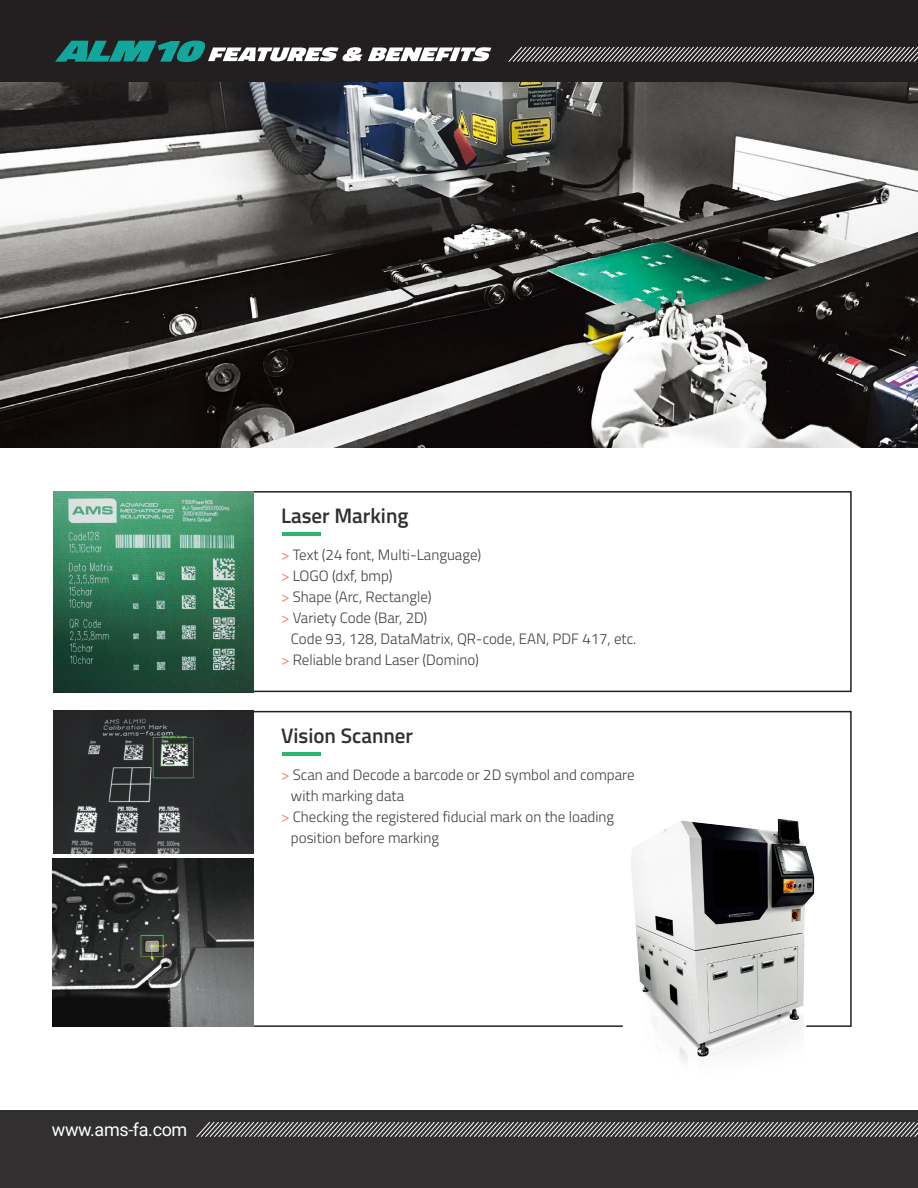
<style>
.page{position:relative;width:918px;height:1188px;background:#fff}
.page>*{position:absolute;margin:0;border:0;box-sizing:border-box;transform-origin:0 0}
.t1{font:600 21px "Titillium Web";color:#312f30}
.t2{font:18px "Roboto";letter-spacing:-.02em;color:#fff}
.t3{font:300 15px "Titillium Web";color:#3e3e3f}
.s1{color:#f26a4d}
</style>
<div class="page">
<img style="left:0;top:82px;width:918px;height:365px">
<div style="left:0;top:0;width:918px;height:82px;background:#231f20"></div>
<div style="left:0;top:1111px;width:918px;height:77px;background:#312f30"></div>
<div style="left:54px;top:491px;width:798px;height:201px;border:2px solid #231f20"></div>
<svg style="left:238px;top:710px;width:614px;height:317px"></svg>
<img style="left:53px;top:711px;width:201px;height:142px">
<img style="left:53px;top:859px;width:201px;height:168px">
<img style="left:53px;top:491px;width:201px;height:201px">
<svg style="left:196px;top:1122px;width:722px;height:15px"></svg>
<img style="left:622px;top:819px;width:192px;height:243px">
<hr style="left:283px;top:532px;width:38px;height:3px;background:#2bb571">
<hr style="left:283px;top:752px;width:38px;height:3px;background:#2bb571">
<svg style="left:508px;top:47px;width:410px;height:15px"></svg>
<svg style="left:55px;top:41px;width:436px;height:21px"></svg>
<p class="t1" style="left:281px;top:500px;width:129px">Laser Marking</p>
<p class="t3" style="left:281px;top:544px;width:202px"><span class="s1">&gt;</span> Text (24 font, Multi-Language)</p>
<p class="t3" style="left:281px;top:565px;width:113px"><span class="s1">&gt;</span> LOGO (dxf, bmp)</p>
<p class="t3" style="left:281px;top:586px;width:152px"><span class="s1">&gt;</span> Shape (Arc, Rectangle)</p>
<p class="t3" style="left:281px;top:607px;width:148px"><span class="s1">&gt;</span> Variety Code (Bar, 2D)</p>
<p class="t3" style="left:291px;top:628px;width:347px">Code 93, 128, DataMatrix, QR-code, EAN, PDF 417, etc.</p>
<p class="t3" style="left:281px;top:649px;width:199px"><span class="s1">&gt;</span> Reliable brand Laser (Domino)</p>
<p class="t1" style="left:281px;top:720px;width:134px">Vision Scanner</p>
<p class="t3" style="left:281px;top:764px;width:355px"><span class="s1">&gt;</span> Scan and Decode a barcode or 2D symbol and compare</p>
<p class="t3" style="left:291px;top:785px;width:115px">with marking data</p>
<p class="t3" style="left:281px;top:806px;width:335px"><span class="s1">&gt;</span> Checking the registered fiducial mark on the loading</p>
<p class="t3" style="left:291px;top:827px;width:150px">position before marking</p>
<p class="t2" style="left:52px;top:1117px;width:137px">www.ams-fa.com</p>
</div>
